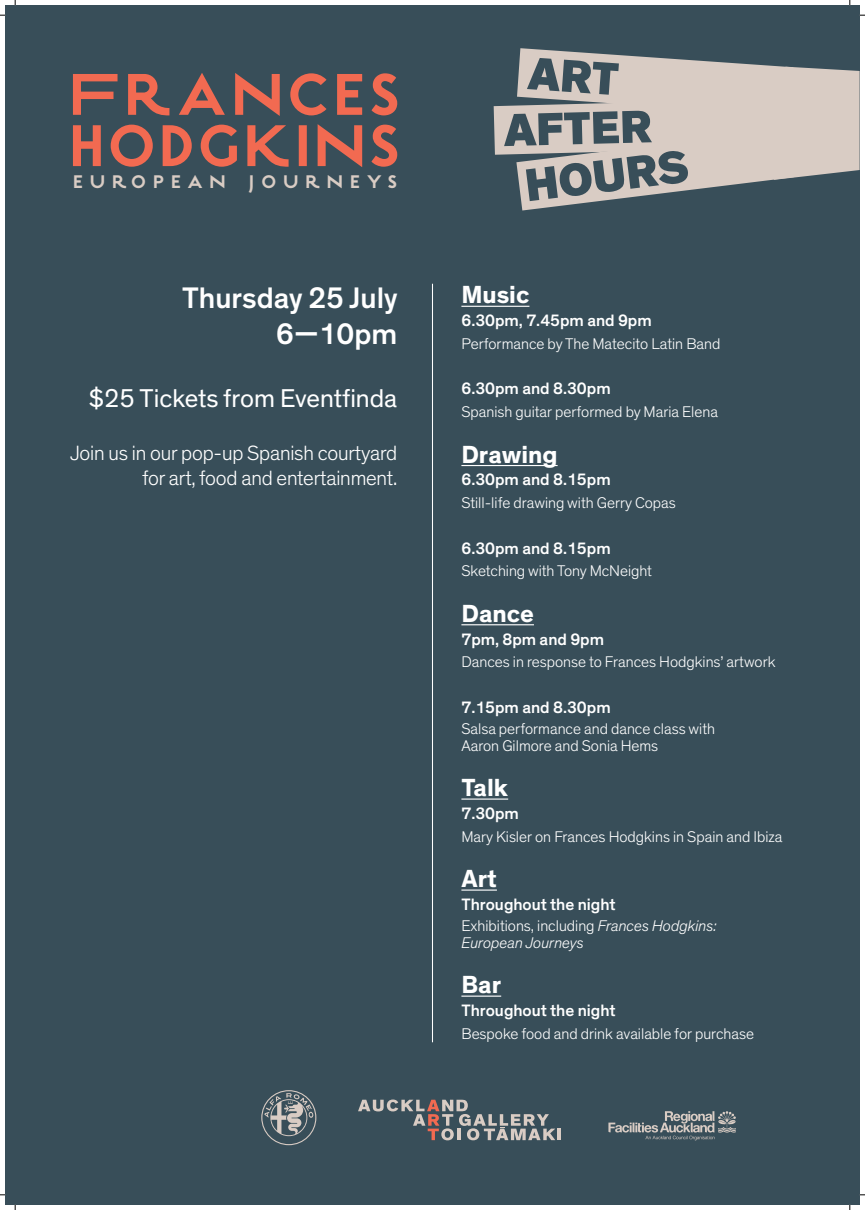
<style>
.page{position:relative;width:865px;height:1210px;background:#fff}
.page>*{position:absolute;margin:0;border:0;box-sizing:border-box;transform-origin:0 0}
.t1{font:500 30.2px/36.3px "Theinhardt";color:#fff;text-align:right}
.t2{font:26.21px "Theinhardt";color:#fff}
.t3{font:700 25.2px "Theinhardt";color:#fff}
.t4{font:300 21px/24.8px "Theinhardt";letter-spacing:-.01em;color:#fff;text-align:right}
.t5{font:700 19.25px "Estilo Pro";letter-spacing:.375em;color:#d9ccc4}
.t6{font:500 16.8px "Theinhardt";color:#fff}
.t7{font:300 15.75px/16.8px "Theinhardt";color:#fff}
.t8{font:italic 300 15.75px/16.8px "Theinhardt";color:#fff}
.s1{font-style:normal}
</style>
<div class="page">
<div style="left:5px;top:5px;width:854px;height:1200px;background:#384e59"></div>
<hr style="left:432px;top:284px;width:1px;height:758px;background:#fff">
<hr style="left:461px;top:306px;width:68px;height:1px;background:#fff">
<hr style="left:461px;top:465px;width:96px;height:1px;background:#fff">
<hr style="left:461px;top:624px;width:73px;height:1px;background:#fff">
<hr style="left:461px;top:799px;width:47px;height:1px;background:#fff">
<hr style="left:461px;top:890px;width:36px;height:1px;background:#fff">
<hr style="left:461px;top:996px;width:40px;height:1px;background:#fff">
<svg style="left:73px;top:124px;width:324px;height:43px"></svg>
<svg style="left:73px;top:73px;width:324px;height:43px"></svg>
<svg style="left:261px;top:1090px;width:55px;height:55px"></svg>
<hr style="left:557px;top:1129px;width:4px;height:11px;background:#d9ccc4">
<svg style="left:358px;top:1099px;width:197px;height:41px"></svg>
<svg style="left:608px;top:1111px;width:128px;height:29px"></svg>
<svg style="left:494px;top:48px;width:365px;height:163px"></svg>
<p class="t5" style="left:73px;top:170px;width:325px">EUROPEAN JOURNEYS</p>
<p class="t1" style="left:182px;top:280px;width:217px">Thursday 25 July<br>6—10pm</p>
<p class="t2" style="left:89px;top:383px;width:310px">$25 Tickets from Eventfinda</p>
<p class="t4" style="left:70px;top:441px;width:329px">Join us in our pop-up Spanish courtyard for art, food and entertainment.</p>
<p class="t3" style="left:461px;top:279px;width:70px">Music</p>
<p class="t6" style="left:461px;top:310px;width:192px">6.30pm, 7.45pm and 9pm</p>
<p class="t7" style="left:461px;top:335px;width:260px">Performance by The Matecito Latin Band</p>
<p class="t6" style="left:461px;top:379px;width:151px">6.30pm and 8.30pm</p>
<p class="t7" style="left:461px;top:404px;width:258px">Spanish guitar performed by Maria Elena</p>
<p class="t3" style="left:461px;top:438px;width:98px">Drawing</p>
<p class="t6" style="left:461px;top:470px;width:151px">6.30pm and 8.15pm</p>
<p class="t7" style="left:461px;top:495px;width:216px">Still-life drawing with Gerry Copas</p>
<p class="t6" style="left:461px;top:538px;width:151px">6.30pm and 8.15pm</p>
<p class="t7" style="left:461px;top:563px;width:192px">Sketching with Tony McNeight</p>
<p class="t3" style="left:461px;top:598px;width:74px">Dance</p>
<p class="t6" style="left:461px;top:629px;width:144px">7pm, 8pm and 9pm</p>
<p class="t7" style="left:461px;top:654px;width:316px">Dances in response to Frances Hodgkins’ artwork</p>
<p class="t6" style="left:461px;top:697px;width:151px">7.15pm and 8.30pm</p>
<p class="t7" style="left:461px;top:720px;width:255px">Salsa performance and dance class with<br>Aaron Gilmore and Sonia Hems</p>
<p class="t3" style="left:461px;top:772px;width:48px">Talk</p>
<p class="t6" style="left:461px;top:803px;width:59px">7.30pm</p>
<p class="t7" style="left:461px;top:828px;width:322px">Mary Kisler on Frances Hodgkins in Spain and Ibiza</p>
<p class="t3" style="left:461px;top:863px;width:37px">Art</p>
<p class="t6" style="left:461px;top:894px;width:156px">Throughout the night</p>
<p class="t8" style="left:461px;top:917px;width:257px"><span class="s1">Exhibitions, including</span> Frances Hodgkins:<br>European Journeys</p>
<p class="t3" style="left:461px;top:969px;width:41px">Bar</p>
<p class="t6" style="left:461px;top:1000px;width:156px">Throughout the night</p>
<p class="t7" style="left:461px;top:1025px;width:294px">Bespoke food and drink available for purchase</p>
</div>
